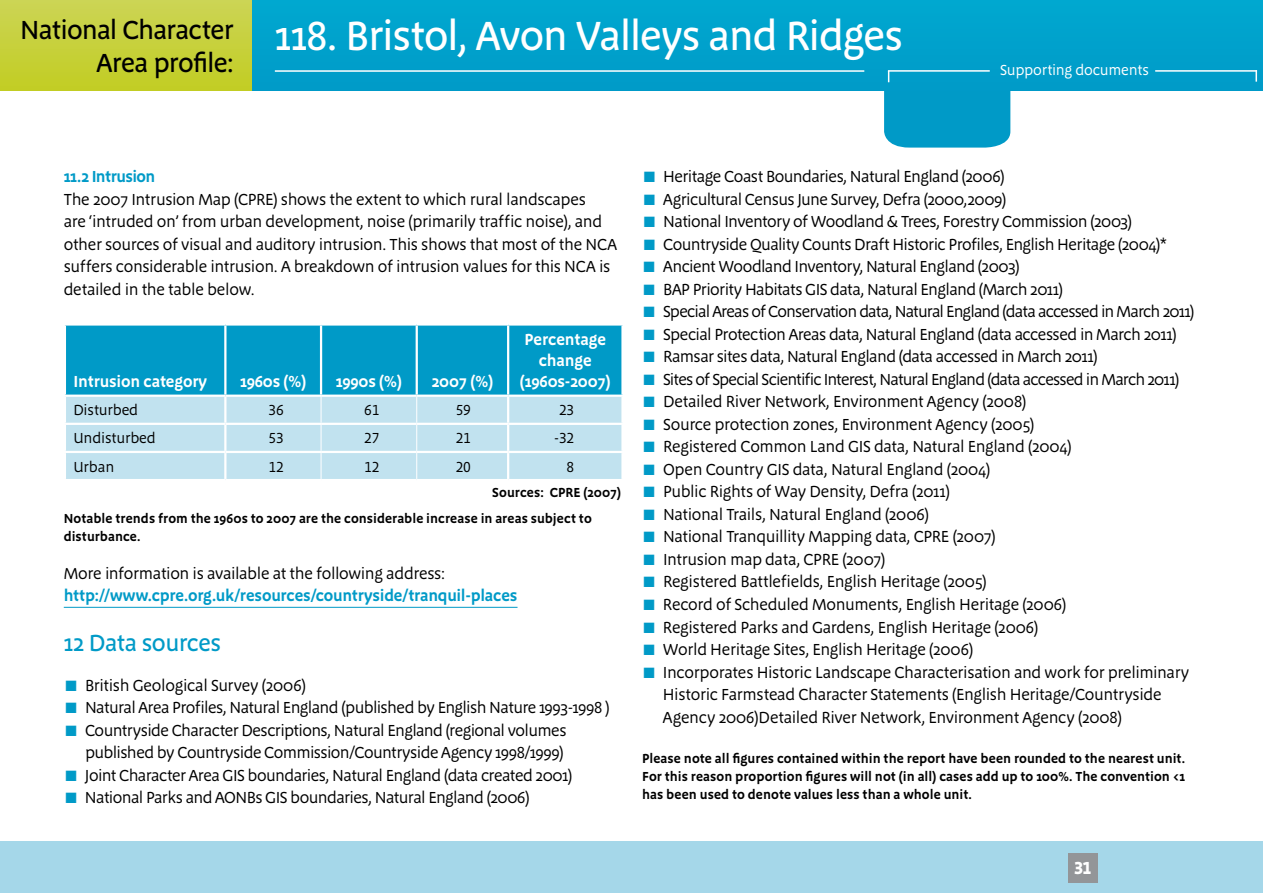
<style>
.page{position:relative;width:1263px;height:893px;background:#fff}
.page>*{position:absolute;margin:0;border:0;box-sizing:border-box;transform-origin:0 0}
.t1{font:500 42px "Megano";letter-spacing:-.03em;color:#fff}
.t2{font:500 27px/33px "Megano";letter-spacing:-.03em;color:#000;text-align:right}
.t3{font:500 24px "Megano";letter-spacing:-.02em;color:#009ac7}
.t4{font:700 18px "Megano LF";color:#fff}
.t5{font:16.5px/22.5px "Megano";letter-spacing:-.03em;color:#000}
.t6{font:16.5px "Megano";letter-spacing:-.05em;color:#000}
.t7{font:600 16.5px/21px "Megano";letter-spacing:-.01em;color:#fff;text-align:center}
.t8{font:600 16.5px "Megano";letter-spacing:-.015em;color:#009ac7}
.t9{font:600 16.5px "Megano";letter-spacing:-.035em;color:#009ac7}
.t10{font:15px "Megano TF";letter-spacing:-.01em;color:#000}
.t11{font:15px "Megano";letter-spacing:-.02em;color:#fff}
.t12{font:600 13.5px/18px "Megano";letter-spacing:.005em;color:#000}
.s1{color:#009ac7}
</style>
<div class="page">
<div style="left:0;top:0;width:1263px;height:90px;background:linear-gradient(to bottom,#cad456,#c0cd25)"></div>
<div style="left:0;top:842px;width:1263px;height:51px;background:#a5d7e9"></div>
<div style="left:1068px;top:853px;width:30px;height:30px;background:#939598"></div>
<div style="left:884px;top:90px;width:126px;height:58px;background:#009ac7"></div>
<div style="left:253px;top:0;width:1010px;height:90px;background:#00a1cc"></div>
<hr style="left:275px;top:70px;width:589px;height:2px;background:#fff">
<hr style="left:888px;top:70px;width:102px;height:2px;background:#fff">
<svg style="left:1255px;top:72px;width:2px;height:10px"></svg>
<hr style="left:1155px;top:70px;width:102px;height:2px;background:#fff">
<hr style="left:64px;top:607px;width:453px;height:1px;background:#009ac7">
<svg style="left:65px;top:324px;width:557px;height:155px;background:#70c4de"></svg>
<h2 class="t2" style="left:20px;top:13px;width:215px">National Character<br>Area profile:</h2>
<h1 class="t1" style="left:275px;top:11px;width:630px">118. Bristol, Avon Valleys and Ridges</h1>
<p class="t11" style="left:1000px;top:61px;width:150px">Supporting documents</p>
<p class="t9" style="left:64px;top:167px;width:93px">11.2 Intrusion</p>
<p class="t5" style="left:64px;top:188px;width:555px">The 2007 Intrusion Map (CPRE) shows the extent to which rural landscapes<br>are ‘intruded on’ from urban development, noise (primarily traffic noise), and other sources of visual and auditory intrusion. This shows that most of the NCA suffers considerable intrusion. A breakdown of intrusion values for this NCA is detailed in the table below.</p>
<p class="t7" style="left:73px;top:371px;width:135px">Intrusion category</p>
<p class="t7" style="left:240px;top:371px;width:68px">1960s (%)</p>
<p class="t7" style="left:336px;top:371px;width:68px">1990s (%)</p>
<p class="t7" style="left:432px;top:371px;width:63px">2007 (%)</p>
<p class="t7" style="left:520px;top:329px;width:92px">Percentage change (1960s-2007)</p>
<p class="t10" style="left:73px;top:401px;width:66px">Disturbed</p>
<p class="t10" style="left:269px;top:401px;width:17px">36</p>
<p class="t10" style="left:364px;top:401px;width:17px">61</p>
<p class="t10" style="left:456px;top:401px;width:17px">59</p>
<p class="t10" style="left:559px;top:401px;width:17px">23</p>
<p class="t10" style="left:73px;top:429px;width:84px">Undisturbed</p>
<p class="t10" style="left:269px;top:429px;width:17px">53</p>
<p class="t10" style="left:364px;top:429px;width:17px">27</p>
<p class="t10" style="left:456px;top:429px;width:17px">21</p>
<p class="t10" style="left:554px;top:429px;width:22px">-32</p>
<p class="t10" style="left:73px;top:458px;width:42px">Urban</p>
<p class="t10" style="left:269px;top:458px;width:17px">12</p>
<p class="t10" style="left:364px;top:458px;width:17px">12</p>
<p class="t10" style="left:456px;top:458px;width:17px">20</p>
<p class="t10" style="left:567px;top:458px;width:9px">8</p>
<p class="t12" style="left:64px;top:479px;width:559px;line-height:26.5px;text-indent:428px">Sources: CPRE (2007)<br>Notable trends from the 1960s to 2007 are the considerable increase in areas subject to</p>
<p class="t12" style="left:64px;top:528px;width:78px">disturbance.</p>
<p class="t5" style="left:64px;top:562px;width:383px">More information is available at the following address:</p>
<p class="t8" style="left:64px;top:586px;width:455px">http://www.cpre.org.uk/resources/countryside/tranquil-places</p>
<h3 class="t3" style="left:64px;top:628px;width:159px">12 Data sources</h3>
<p class="t5" style="left:64px;top:674px;width:244px"><span class="s1">■</span> British Geological Survey (2006)</p>
<p class="t5" style="left:64px;top:696px;width:547px"><span class="s1">■</span> Natural Area Profiles, Natural England (published by English Nature 1993-1998 )</p>
<p class="t5" style="left:64px;top:719px;width:504px;text-align:right"><span class="s1">■</span> Countryside Character Descriptions, Natural England (regional volumes published by Countryside Commission/Countryside Agency 1998/1999)</p>
<p class="t5" style="left:64px;top:764px;width:510px"><span class="s1">■</span> Joint Character Area GIS boundaries, Natural England (data created 2001)</p>
<p class="t5" style="left:64px;top:786px;width:467px"><span class="s1">■</span> National Parks and AONBs GIS boundaries, Natural England (2006)</p>
<p class="t5" style="left:642px;top:166px;width:364px"><span class="s1">■</span> Heritage Coast Boundaries, Natural England (2006)</p>
<p class="t5" style="left:642px;top:188px;width:366px"><span class="s1">■</span> Agricultural Census June Survey, Defra (2000,2009)</p>
<p class="t5" style="left:642px;top:211px;width:492px"><span class="s1">■</span> National Inventory of Woodland &amp; Trees, Forestry Commission (2003)</p>
<p class="t5" style="left:642px;top:233px;width:526px"><span class="s1">■</span> Countryside Quality Counts Draft Historic Profiles, English Heritage (2004)*</p>
<p class="t5" style="left:642px;top:256px;width:379px"><span class="s1">■</span> Ancient Woodland Inventory, Natural England (2003)</p>
<p class="t5" style="left:642px;top:278px;width:422px"><span class="s1">■</span> BAP Priority Habitats GIS data, Natural England (March 2011)</p>
<p class="t6" style="left:642px;top:302px;width:554px"><span class="s1">■</span> Special Areas of Conservation data, Natural England (data accessed in March 2011)</p>
<p class="t5" style="left:642px;top:323px;width:536px"><span class="s1">■</span> Special Protection Areas data, Natural England (data accessed in March 2011)</p>
<p class="t5" style="left:642px;top:346px;width:457px"><span class="s1">■</span> Ramsar sites data, Natural England (data accessed in March 2011)</p>
<p class="t6" style="left:642px;top:370px;width:539px"><span class="s1">■</span> Sites of Special Scientific Interest, Natural England (data accessed in March 2011)</p>
<p class="t5" style="left:642px;top:391px;width:386px"><span class="s1">■</span> Detailed River Network, Environment Agency (2008)</p>
<p class="t5" style="left:642px;top:413px;width:394px"><span class="s1">■</span> Source protection zones, Environment Agency (2005)</p>
<p class="t5" style="left:642px;top:436px;width:431px"><span class="s1">■</span> Registered Common Land GIS data, Natural England (2004)</p>
<p class="t5" style="left:642px;top:458px;width:350px"><span class="s1">■</span> Open Country GIS data, Natural England (2004)</p>
<p class="t5" style="left:642px;top:481px;width:310px"><span class="s1">■</span> Public Rights of Way Density, Defra (2011)</p>
<p class="t5" style="left:642px;top:503px;width:289px"><span class="s1">■</span> National Trails, Natural England (2006)</p>
<p class="t5" style="left:642px;top:526px;width:355px"><span class="s1">■</span> National Tranquillity Mapping data, CPRE (2007)</p>
<p class="t5" style="left:642px;top:548px;width:245px"><span class="s1">■</span> Intrusion map data, CPRE (2007)</p>
<p class="t5" style="left:642px;top:571px;width:346px"><span class="s1">■</span> Registered Battlefields, English Heritage (2005)</p>
<p class="t5" style="left:642px;top:593px;width:426px"><span class="s1">■</span> Record of Scheduled Monuments, English Heritage (2006)</p>
<p class="t5" style="left:642px;top:616px;width:398px"><span class="s1">■</span> Registered Parks and Gardens, English Heritage (2006)</p>
<p class="t5" style="left:642px;top:638px;width:333px"><span class="s1">■</span> World Heritage Sites, English Heritage (2006)</p>
<p class="t5" style="left:663px;top:661px;width:528px;text-indent:-21px"><span class="s1">■</span> Incorporates Historic Landscape Characterisation and work for preliminary<br>Historic Farmstead Character Statements (English Heritage/Countryside<br>Agency 2006)Detailed River Network, Environment Agency (2008)</p>
<p class="t12" style="left:642px;top:749px;width:545px;text-align:justify">Please note all figures contained within the report have been rounded to the nearest unit.<br>For this reason proportion figures will not (in all) cases add up to 100%. The convention &lt;1 has been used to denote values less than a whole unit.</p>
<p class="t4" style="left:1074px;top:857px;width:19px">31</p>
</div>
